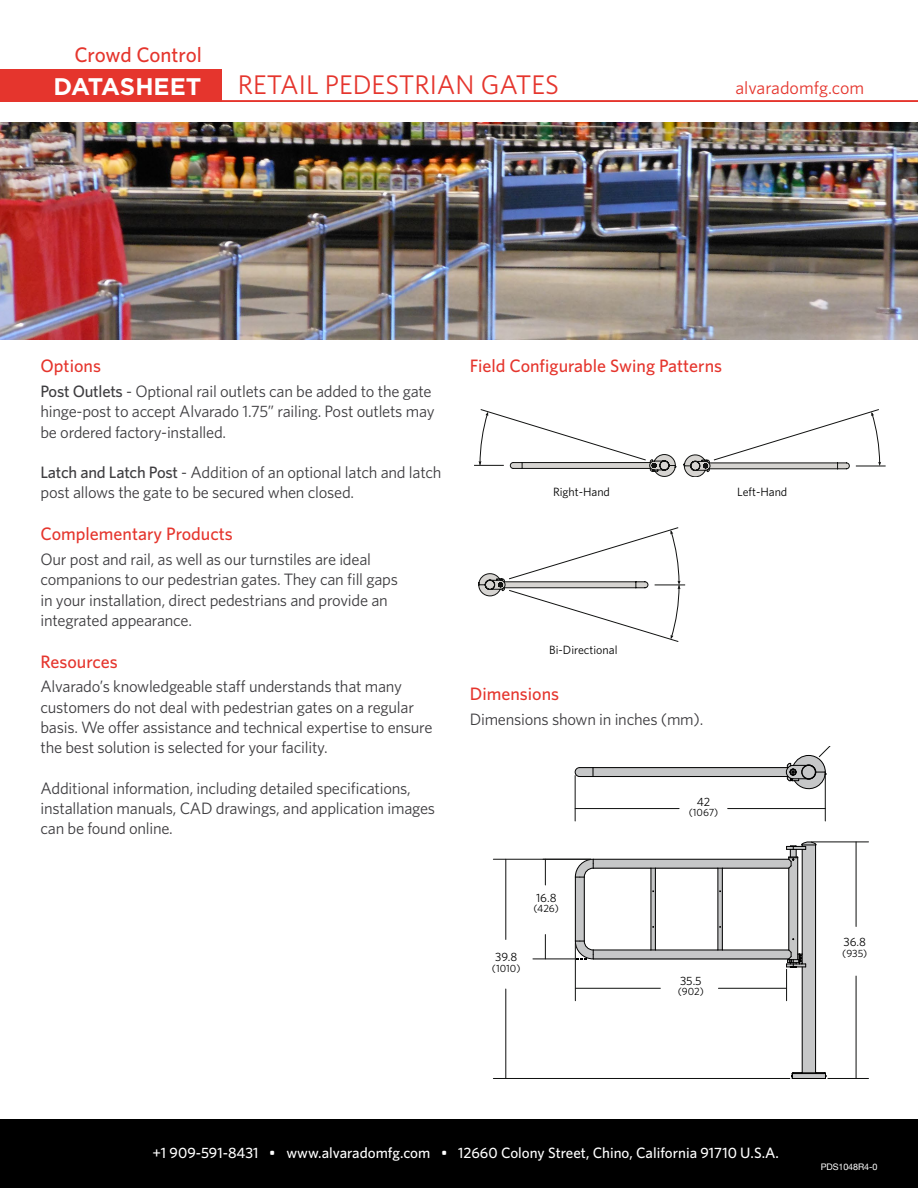
<style>
.page{position:relative;width:918px;height:1188px;background:#fff}
.page>*{position:absolute;margin:0;border:0;box-sizing:border-box;transform-origin:0 0}
.t1{font:27px "Whitney";color:#e5352d}
.t2{font:700 24px "Gotham";letter-spacing:-.005em;color:#fff}
.t3{font:500 21px "Whitney";letter-spacing:-.005em;color:#e5352d}
.t4{font:500 18px "Whitney";color:#e5352d}
.t5{font:18px "Whitney";color:#e5352d}
.t6{font:16.5px/20.2px "Whitney";letter-spacing:-.015em;color:#3e3d40}
.t7{font:500 15px "Whitney";color:#fff}
.t8{font:12px "Whitney";color:#000}
.t9{font:10.5px "Whitney";color:#000}
.t10{font:9px "Helvetica Neue";letter-spacing:-.01em;color:#fff}
.s1{font-weight:500}
</style>
<div class="page">
<img style="left:0;top:123px;width:918px;height:217px">
<svg style="left:684px;top:409px;width:202px;height:68px"></svg>
<svg style="left:474px;top:409px;width:202px;height:68px"></svg>
<svg style="left:478px;top:527px;width:207px;height:115px"></svg>
<div style="left:580px;top:768px;width:209px;height:9px;background:#c6c7c8"></div>
<hr style="left:593px;top:767px;width:195px;height:1px;background:#000">
<hr style="left:593px;top:776px;width:195px;height:1px;background:#000">
<svg style="left:575px;top:767px;width:19px;height:10px"></svg>
<hr style="left:825px;top:776px;width:1px;height:45px;background:#111211">
<hr style="left:575px;top:776px;width:1px;height:45px;background:#111211">
<hr style="left:728px;top:808px;width:97px;height:1px;background:#111211">
<svg style="left:786px;top:747px;width:44px;height:44px"></svg>
<hr style="left:575px;top:808px;width:104px;height:1px;background:#111211">
<div style="left:802px;top:845px;width:14px;height:229px;background:#c6c7c8"></div>
<div style="left:789px;top:857px;width:9px;height:105px;background:#c6c7c8"></div>
<svg style="left:719px;top:869px;width:3px;height:81px"></svg>
<svg style="left:652px;top:869px;width:3px;height:81px"></svg>
<div style="left:593px;top:859px;width:196px;height:10px;background:#c6c7c8"></div>
<div style="left:593px;top:950px;width:196px;height:9px;background:#c6c7c8"></div>
<div style="left:575px;top:877px;width:9px;height:64px;background:#c6c7c8"></div>
<svg style="left:803px;top:1074px;width:13px;height:4px"></svg>
<hr style="left:584px;top:877px;width:1px;height:64px;background:#000">
<hr style="left:575px;top:877px;width:1px;height:64px;background:#000">
<hr style="left:593px;top:959px;width:196px;height:1px;background:#000">
<hr style="left:593px;top:950px;width:58px;height:1px;background:#000">
<hr style="left:655px;top:950px;width:63px;height:1px;background:#000">
<hr style="left:722px;top:950px;width:67px;height:1px;background:#000">
<hr style="left:722px;top:868px;width:67px;height:1px;background:#000">
<hr style="left:655px;top:868px;width:63px;height:1px;background:#000">
<hr style="left:593px;top:868px;width:58px;height:1px;background:#000">
<hr style="left:593px;top:859px;width:196px;height:1px;background:#000">
<hr style="left:802px;top:967px;width:1px;height:106px;background:#000">
<hr style="left:802px;top:849px;width:1px;height:105px;background:#000">
<hr style="left:815px;top:845px;width:1px;height:228px;background:#000">
<hr style="left:797px;top:858px;width:1px;height:102px;background:#000">
<hr style="left:789px;top:868px;width:1px;height:82px;background:#000">
<hr style="left:722px;top:868px;width:1px;height:82px;background:#000">
<hr style="left:718px;top:868px;width:1px;height:82px;background:#000">
<hr style="left:792px;top:1078px;width:33px;height:1px;background:#000">
<hr style="left:793px;top:1073px;width:32px;height:1px;background:#000">
<hr style="left:655px;top:868px;width:1px;height:82px;background:#000">
<hr style="left:651px;top:868px;width:1px;height:82px;background:#000">
<svg style="left:786px;top:841px;width:31px;height:28px"></svg>
<svg style="left:786px;top:949px;width:20px;height:19px"></svg>
<svg style="left:791px;top:1072px;width:12px;height:6px"></svg>
<svg style="left:816px;top:1072px;width:11px;height:6px"></svg>
<svg style="left:575px;top:859px;width:34px;height:34px"></svg>
<hr style="left:828px;top:1078px;width:41px;height:1px;background:#111211">
<hr style="left:811px;top:841px;width:58px;height:1px;background:#111211">
<hr style="left:856px;top:976px;width:1px;height:102px;background:#111211">
<hr style="left:856px;top:842px;width:1px;height:85px;background:#111211">
<hr style="left:786px;top:969px;width:1px;height:32px;background:#111211">
<hr style="left:575px;top:943px;width:1px;height:58px;background:#111211">
<hr style="left:718px;top:988px;width:69px;height:1px;background:#111211">
<hr style="left:575px;top:988px;width:85px;height:1px;background:#111211">
<hr style="left:533px;top:958px;width:43px;height:1px;background:#111211">
<svg style="left:545px;top:935px;width:1px;height:24px"></svg>
<svg style="left:545px;top:860px;width:1px;height:25px"></svg>
<hr style="left:493px;top:859px;width:98px;height:1px;background:#111211">
<hr style="left:493px;top:1078px;width:297px;height:1px;background:#111211">
<hr style="left:505px;top:859px;width:1px;height:80px;background:#111211">
<hr style="left:505px;top:989px;width:1px;height:89px;background:#111211">
<svg style="left:575px;top:925px;width:34px;height:35px"></svg>
<div style="left:0;top:69px;width:221px;height:33px;background:#e5352d"></div>
<svg style="left:221px;top:101px;width:697px;height:1px"></svg>
<div style="left:0;top:1119px;width:918px;height:69px;background:#000"></div>
<p class="t3" style="left:74px;top:41px;width:129px">Crowd Control</p>
<h2 class="t2" style="left:54px;top:70px;width:149px">DATASHEET</h2>
<h1 class="t1" style="left:238px;top:67px;width:323px">RETAIL PEDESTRIAN GATES</h1>
<p class="t5" style="left:735px;top:76px;width:130px">alvaradomfg.com</p>
<p class="t4" style="left:40px;top:354px;width:62px">Options</p>
<p class="t6" style="left:40px;top:381px;width:396px"><span class="s1">Post Outlets</span> - Optional rail outlets can be added to the gate hinge-post to accept Alvarado 1.75” railing. Post outlets may be ordered factory-installed.</p>
<p class="t6" style="left:40px;top:462px;width:403px"><span class="s1">Latch and Latch Post</span> - Addition of an optional latch and latch post allows the gate to be secured when closed.</p>
<p class="t4" style="left:40px;top:522px;width:194px">Complementary Products</p>
<p class="t6" style="left:40px;top:549px;width:359px">Our post and rail, as well as our turnstiles are ideal companions to our pedestrian gates. They can fill gaps in your installation, direct pedestrians and provide an integrated appearance.</p>
<p class="t4" style="left:40px;top:649px;width:79px">Resources</p>
<p class="t6" style="left:40px;top:676px;width:394px">Alvarado’s knowledgeable staff understands that many customers do not deal with pedestrian gates on a regular basis. We offer assistance and technical expertise to ensure the best solution is selected for your facility.</p>
<p class="t6" style="left:40px;top:777px;width:396px">Additional information, including detailed specifications, installation manuals, CAD drawings, and application images can be found online.</p>
<p class="t4" style="left:470px;top:354px;width:254px">Field Configurable Swing Patterns</p>
<p class="t8" style="left:553px;top:484px;width:58px">Right-Hand</p>
<p class="t8" style="left:737px;top:484px;width:52px">Left-Hand</p>
<p class="t8" style="left:549px;top:642px;width:70px">Bi-Directional</p>
<p class="t4" style="left:470px;top:682px;width:91px">Dimensions</p>
<p class="t6" style="left:470px;top:708px;width:235px">Dimensions shown in inches (mm).</p>
<p class="t8" style="left:536px;top:890px;width:22px">16.8</p>
<p class="t9" style="left:534px;top:902px;width:27px">(426)</p>
<p class="t8" style="left:495px;top:949px;width:24px">39.8</p>
<p class="t9" style="left:492px;top:961px;width:30px">(1010)</p>
<p class="t8" style="left:697px;top:794px;width:15px">42</p>
<p class="t9" style="left:689px;top:806px;width:31px">(1067)</p>
<p class="t8" style="left:680px;top:973px;width:23px">35.5</p>
<p class="t9" style="left:678px;top:985px;width:28px">(902)</p>
<p class="t8" style="left:844px;top:934px;width:24px">36.8</p>
<p class="t9" style="left:842px;top:946px;width:27px">(935)</p>
<p class="t7" style="left:152px;top:1143px;width:628px">+1 909-591-8431 • www.alvaradomfg.com • 12660 Colony Street, Chino, California 91710 U.S.A.</p>
<p class="t10" style="left:821px;top:1160px;width:58px">PDS1048R4-0</p>
</div>
